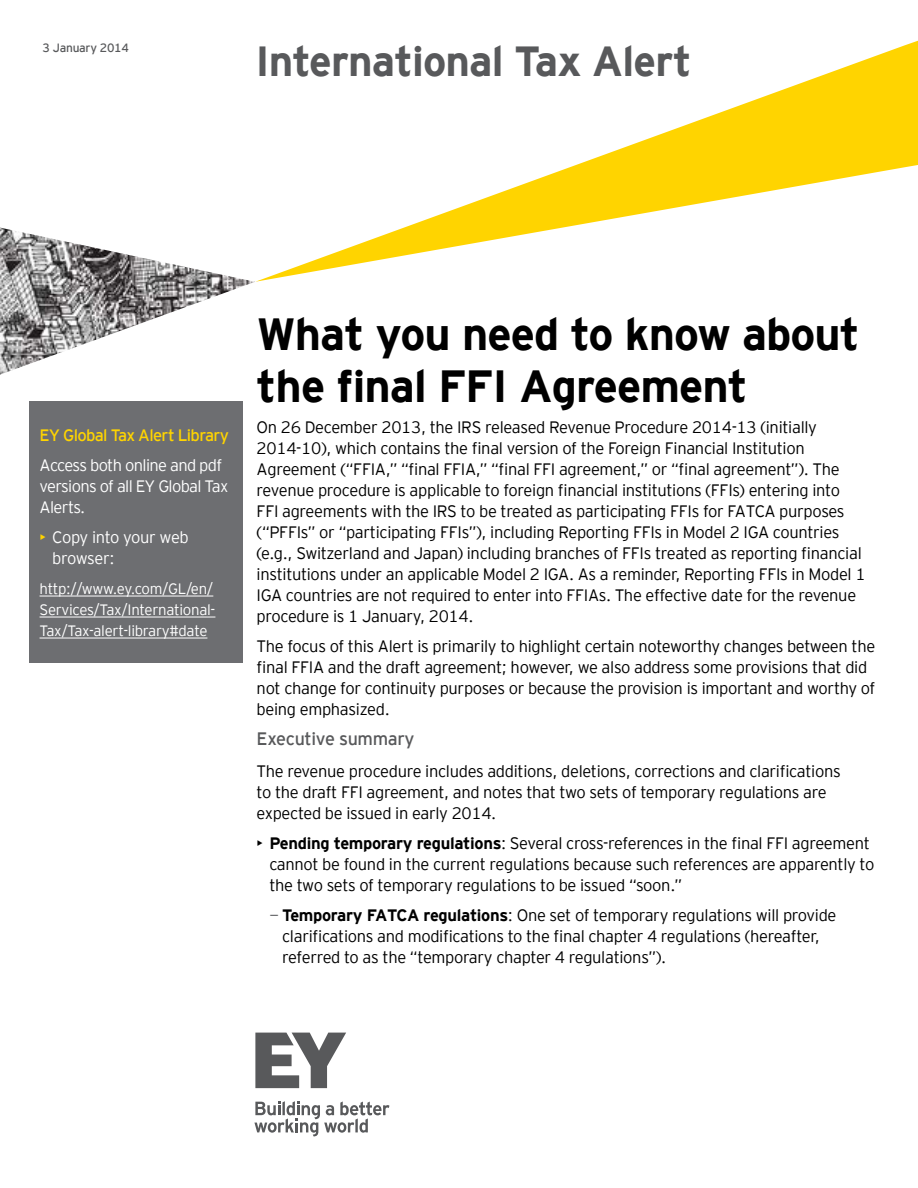
<style>
.page{position:relative;width:918px;height:1188px;background:#fff}
.page>*{position:absolute;margin:0;border:0;box-sizing:border-box;transform-origin:0 0}
.t1{font:700 45px/51.8px "EY Interstate";letter-spacing:-.02em;color:#000}
.t2{font:700 42px "EY Interstate";letter-spacing:-.02em;color:#58595b}
.t3{font:18px "EY Interstate";letter-spacing:-.02em;color:#58595b}
.t4{font:300 16.5px/21px "EY Interstate";letter-spacing:-.02em;color:#000}
.t5{font:300 16.5px/21px "EY Interstate";letter-spacing:-.04em;color:#fff}
.t6{font:16.5px "EY Interstate";letter-spacing:-.04em;color:#ffd400}
.t7{font:300 15px/21px "EY Interstate";letter-spacing:-.02em;color:#fff}
.t8{font:12px "EY Interstate";letter-spacing:-.02em;color:#58595b}
.s1{color:#ffd400}
.s2{font-weight:700}
.s3{color:#58595b}
</style>
<div class="page">
<svg style="left:255px;top:1033px;width:91px;height:55px"></svg>
<svg style="left:254px;top:1101px;width:135px;height:35px"></svg>
<img style="left:0;top:228px;width:255px;height:147px">
<svg style="left:255px;top:41px;width:663px;height:241px"></svg>
<div style="left:29px;top:402px;width:214px;height:261px;background:#6d6e71"></div>
<hr style="left:40px;top:596px;width:173px;height:1px;background:#fff">
<hr style="left:40px;top:617px;width:175px;height:1px;background:#fff">
<hr style="left:40px;top:638px;width:167px;height:1px;background:#fff">
<p class="t8" style="left:43px;top:39px;width:88px">3 January 2014</p>
<h2 class="t2" style="left:256px;top:31px;width:438px">International Tax Alert</h2>
<p class="t6" style="left:40px;top:424px;width:191px">EY Global Tax Alert Library</p>
<p class="t5" style="left:40px;top:454px;width:190px">Access both online and pdf versions of all EY Global Tax<br>Alerts.</p>
<p class="t5" style="left:52px;top:526px;width:138px;text-indent:-13px"><span class="s1">•</span> Copy into your web browser:</p>
<p class="t7" style="left:40px;top:577px;width:177px">http://www.ey.com/GL/en/<br>Services/Tax/International-<br>Tax/Tax-alert-library#date</p>
<h1 class="t1" style="left:257px;top:306px;width:605px">What you need to know about the final FFI Agreement</h1>
<p class="t4" style="left:257px;top:416px;width:611px">On 26 December 2013, the IRS released Revenue Procedure 2014-13 (initially 2014-10), which contains the final version of the Foreign Financial Institution Agreement (“FFIA,” “final FFIA,” “final FFI agreement,” or “final agreement”). The revenue procedure is applicable to foreign financial institutions (FFIs) entering into FFI agreements with the IRS to be treated as participating FFIs for FATCA purposes (“PFFIs” or “participating FFIs”), including Reporting FFIs in Model 2 IGA countries (e.g., Switzerland and Japan) including branches of FFIs treated as reporting financial institutions under an applicable Model 2 IGA. As a reminder, Reporting FFIs in Model 1<br>IGA countries are not required to enter into FFIAs. The effective date for the revenue procedure is 1 January, 2014.</p>
<p class="t4" style="left:257px;top:635px;width:620px">The focus of this Alert is primarily to highlight certain noteworthy changes between the final FFIA and the draft agreement; however, we also address some provisions that did not change for continuity purposes or because the provision is important and worthy of being emphasized.</p>
<p class="t3" style="left:257px;top:726px;width:160px">Executive summary</p>
<p class="t4" style="left:257px;top:759px;width:586px">The revenue procedure includes additions, deletions, corrections and clarifications to the draft FFI agreement, and notes that two sets of temporary regulations are expected be issued in early 2014.</p>
<p class="t4" style="left:269px;top:831px;width:607px;text-indent:-13px">• <span class="s2">Pending temporary regulations</span>: Several cross-references in the final FFI agreement cannot be found in the current regulations because such references are apparently to the two sets of temporary regulations to be issued “soon.”</p>
<p class="t4" style="left:282px;top:903px;width:556px;text-indent:-13px"><span class="s3">−</span> <span class="s2">Temporary FATCA regulations</span>: One set of temporary regulations will provide clarifications and modifications to the final chapter 4 regulations (hereafter, referred to as the “temporary chapter 4 regulations”).</p>
</div>
